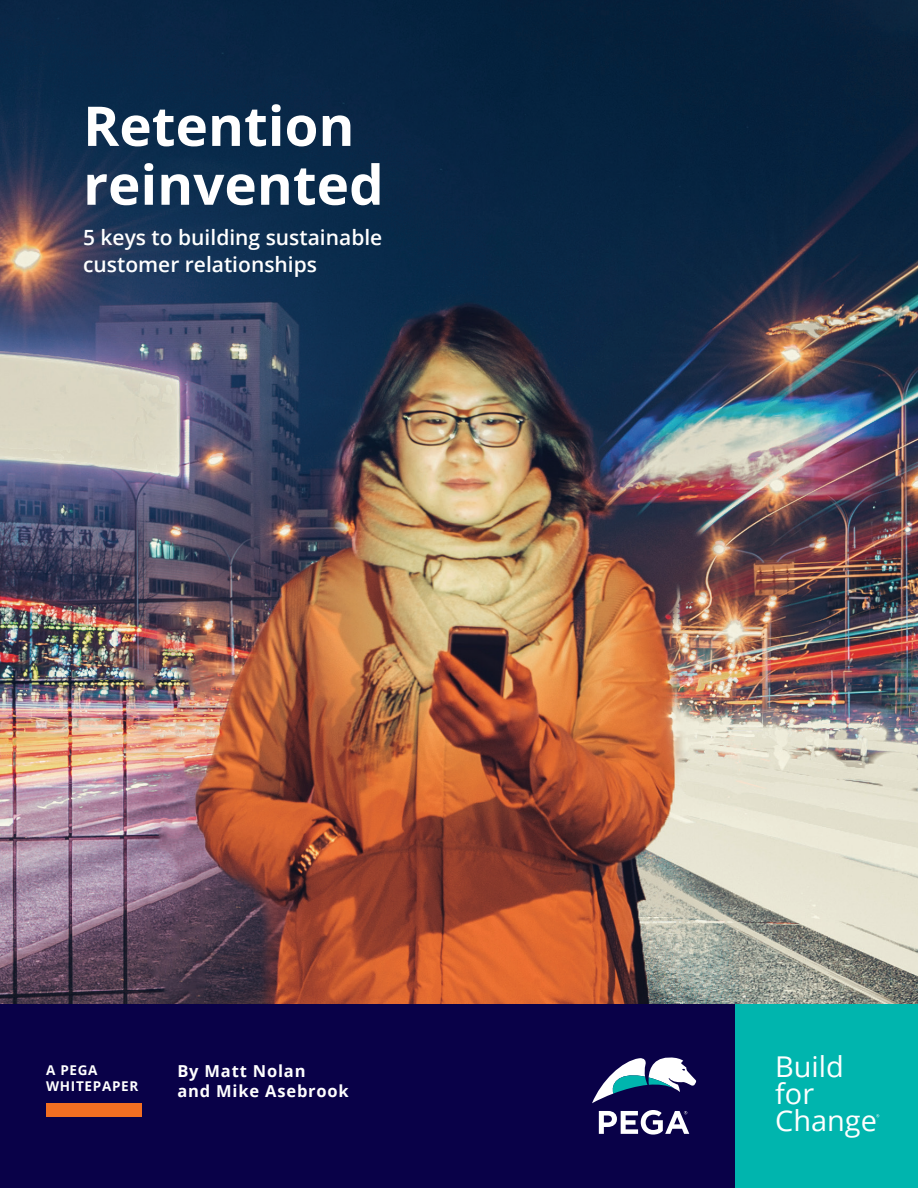
<style>
.page{position:relative;width:918px;height:1188px;background:#fff}
.page>*{position:absolute;margin:0;border:0;box-sizing:border-box;transform-origin:0 0}
.t1{font:700 54.9px/58.8px "Open Sans";color:#fff}
.t2{font:28.65px/27.2px "Open Sans";color:#fff}
.t3{font:600 21px/27px "Open Sans";color:#fff}
.t4{font:700 16.5px/19.8px "Open Sans";letter-spacing:.05em;color:#fff}
.t5{font:700 13.5px/16.2px "Open Sans";letter-spacing:.05em;color:#fff}
</style>
<div class="page">
<img style="left:0;top:0;width:918px;height:1005px">
<div style="left:0;top:1005px;width:736px;height:183px;background:#090148"></div>
<div style="left:736px;top:1005px;width:182px;height:183px;background:#00b5ae"></div>
<div style="left:46px;top:1104px;width:95px;height:13px;background:#f36e21"></div>
<svg style="left:592px;top:1057px;width:105px;height:46px"></svg>
<svg style="left:599px;top:1110px;width:90px;height:25px"></svg>
<h1 class="t1" style="left:83px;top:95px;width:302px">Retention reinvented</h1>
<p class="t3" style="left:83px;top:224px;width:301px">5 keys to building sustainable customer relationships</p>
<p class="t5" style="left:46px;top:1061px;width:94px">A PEGA<br>WHITEPAPER</p>
<p class="t4" style="left:177px;top:1061px;width:173px">By Matt Nolan<br>and Mike Asebrook</p>
<h2 class="t2" style="left:775px;top:1052px;width:103px">Build for<br>Change</h2>
</div>
